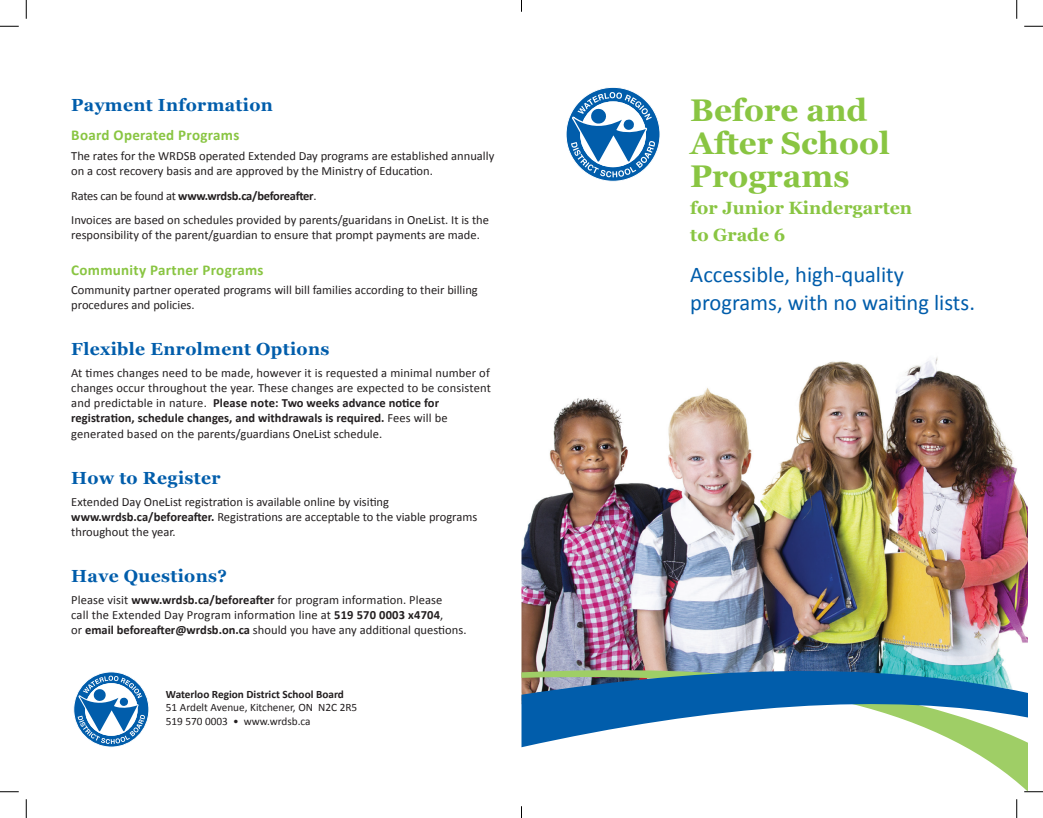
<style>
.page{position:relative;width:1043px;height:818px;background:#fff}
.page>*{position:absolute;margin:0;border:0;box-sizing:border-box;transform-origin:0 0}
.t1{font:700 31.25px/33.4px "Georgia";color:#89c542}
.t2{font:22.5px/27.5px "Calibri";color:#015dab}
.t3{font:700 17.75px/26.5px "Georgia";color:#89c542}
.sub_1_-_B_A_Bro{font:700 17.5px "Georgia";letter-spacing:.02em;color:#015dab}
.sub_2_-_B_A_Bro{font:700 15px "Calibri";letter-spacing:.02em;color:#89c542}
.Body{font:12.5px/15px "Calibri";color:#231f20}
.Body-2{font:700 12.5px "Calibri";letter-spacing:-.02em;color:#231f20}
.t4{font:11.25px "Calibri";color:#231f20}
.t5{font:700 11.25px "Calibri";color:#231f20}
.s1{font-weight:400}
.s2{font-weight:700}
</style>
<div class="page">
<img style="left:521px;top:357px;width:507px;height:303px">
<svg style="left:566px;top:87px;width:94px;height:94px"></svg>
<svg style="left:73px;top:672px;width:76px;height:75px"></svg>
<svg style="left:521px;top:747px;width:507px;height:43px"></svg>
<svg style="left:521px;top:660px;width:507px;height:87px"></svg>
<svg style="left:0;top:25px;width:19px;height:2px"></svg>
<svg style="left:1024px;top:25px;width:18px;height:2px"></svg>
<svg style="left:0;top:791px;width:19px;height:1px"></svg>
<svg style="left:1024px;top:790px;width:18px;height:2px"></svg>
<svg style="left:25px;top:0;width:2px;height:19px"></svg>
<svg style="left:25px;top:799px;width:2px;height:19px"></svg>
<svg style="left:1016px;top:0;width:1px;height:19px"></svg>
<svg style="left:1016px;top:799px;width:1px;height:19px"></svg>
<svg style="left:521px;top:806px;width:1px;height:12px"></svg>
<p class="sub_1_-_B_A_Bro" style="left:71px;top:94px;width:203px">Payment Information</p>
<p class="sub_2_-_B_A_Bro" style="left:71px;top:126px;width:169px">Board Operated Programs</p>
<p class="Body" style="left:71px;top:147px;width:424px">The rates for the WRDSB operated Extended Day programs are established annually on a cost recovery basis and are approved by the Ministry of Education.</p>
<p class="Body-2" style="left:71px;top:187px;width:247px"><span class="s1">Rates can be found at</span> www.wrdsb.ca/beforeafter<span class="s1">.</span></p>
<p class="Body" style="left:71px;top:212px;width:419px">Invoices are based on schedules provided by parents/guaridans in OneList. It is the responsibility of the parent/guardian to ensure that prompt payments are made.</p>
<p class="sub_2_-_B_A_Bro" style="left:71px;top:260px;width:194px">Community Partner Programs</p>
<p class="Body" style="left:71px;top:282px;width:408px">Community partner operated programs will bill families according to their billing procedures and policies.</p>
<p class="sub_1_-_B_A_Bro" style="left:71px;top:338px;width:260px">Flexible Enrolment Options</p>
<p class="Body" style="left:71px;top:365px;width:421px">At times changes need to be made, however it is requested a minimal number of changes occur throughout the year. These changes are expected to be consistent and predictable in nature. <span class="s2">Please note: Two weeks advance notice for registration, schedule changes, and withdrawals is required.</span> Fees will be generated based on the parents/guardians OneList schedule.</p>
<p class="sub_1_-_B_A_Bro" style="left:71px;top:466px;width:151px">How to Register</p>
<p class="Body" style="left:71px;top:493px;width:407px">Extended Day OneList registration is available online by visiting <span class="s2">www.wrdsb.ca/beforeafter.</span> Registrations are acceptable to the viable programs throughout the year.</p>
<p class="sub_1_-_B_A_Bro" style="left:71px;top:564px;width:157px">Have Questions?</p>
<p class="Body" style="left:71px;top:592px;width:397px">Please visit <span class="s2">www.wrdsb.ca/beforeafter</span> for program information. Please<br>call the Extended Day Program information line at <span class="s2">519 570 0003 x4704</span>,<br>or <span class="s2">email beforeafter@wrdsb.on.ca</span> should you have any additional questions.</p>
<p class="t5" style="left:166px;top:686px;width:179px">Waterloo Region District School Board</p>
<p class="t4" style="left:166px;top:700px;width:193px">51 Ardelt Avenue, Kitchener, ON N2C 2R5</p>
<p class="t4" style="left:166px;top:714px;width:146px">519 570 0003 • www.wrdsb.ca</p>
<p class="t1" style="left:690px;top:93px;width:201px">Before and<br>After School<br>Programs</p>
<p class="t3" style="left:690px;top:195px;width:223px">for Junior Kindergarten to Grade 6</p>
<p class="t2" style="left:690px;top:260px;width:286px">Accessible, high-quality programs, with no waiting lists.</p>
</div>
